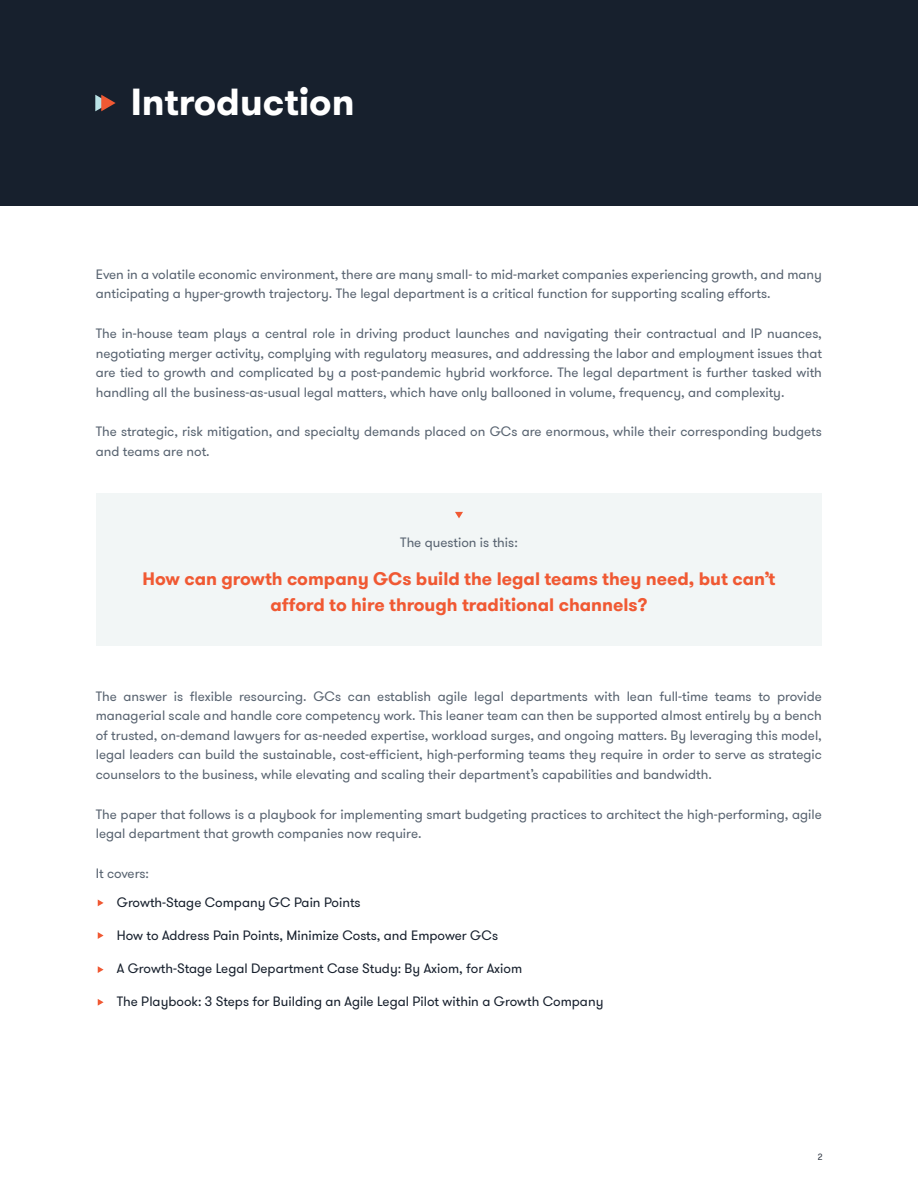
<style>
.page{position:relative;width:918px;height:1188px;background:#fff}
.page>*{position:absolute;margin:0;border:0;box-sizing:border-box;transform-origin:0 0}
.Paragraph{font:700 37.5px "GT Walsheim Pro";color:#fff}
.Paragraph-2{font:700 18px/25.5px "GT Walsheim Pro";color:#f05933;text-align:center}
.Paragraph-3{font:13.5px/19.5px "GT Walsheim Pro";color:#596471}
.Paragraph-4{font:13.5px "GT Walsheim Pro";color:#17202d}
.t1{font:9px "GT Walsheim Pro";color:#303743}
</style>
<div class="page">
<div style="left:0;top:0;width:918px;height:205px;background:#17202d"></div>
<svg style="left:95px;top:95px;width:21px;height:16px"></svg>
<div style="left:96px;top:494px;width:726px;height:152px;background:#f2f6f6"></div>
<svg style="left:98px;top:900px;width:6px;height:6px"></svg>
<svg style="left:98px;top:932px;width:6px;height:7px"></svg>
<svg style="left:98px;top:966px;width:6px;height:7px"></svg>
<svg style="left:98px;top:999px;width:6px;height:7px"></svg>
<svg style="left:455px;top:512px;width:8px;height:6px"></svg>
<p class="Paragraph" style="left:131px;top:77px;width:225px">Introduction</p>
<p class="Paragraph-3" style="left:96px;top:265px;width:728px">Even in a volatile economic environment, there are many small- to mid-market companies experiencing growth, and many anticipating a hyper-growth trajectory. The legal department is a critical function for supporting scaling efforts.</p>
<p class="Paragraph-3" style="left:96px;top:324px;width:728px;text-align:justify">The in-house team plays a central role in driving product launches and navigating their contractual and IP nuances, negotiating merger activity, complying with regulatory measures, and addressing the labor and employment issues that are tied to growth and complicated by a post-pandemic hybrid workforce. The legal department is further tasked with handling all the business-as-usual legal matters, which have only ballooned in volume, frequency, and complexity.</p>
<p class="Paragraph-3" style="left:96px;top:422px;width:728px">The strategic, risk mitigation, and specialty demands placed on GCs are enormous, while their corresponding budgets and teams are not.</p>
<p class="Paragraph-3" style="left:400px;top:533px;width:119px">The question is this:</p>
<p class="Paragraph-2" style="left:143px;top:566px;width:635px">How can growth company GCs build the legal teams they need, but can’t afford to hire through traditional channels?</p>
<p class="Paragraph-3" style="left:96px;top:687px;width:728px;text-align:justify">The answer is flexible resourcing. GCs can establish agile legal departments with lean full-time teams to provide managerial scale and handle core competency work. This leaner team can then be supported almost entirely by a bench of trusted, on-demand lawyers for as-needed expertise, workload surges, and ongoing matters. By leveraging this model, legal leaders can build the sustainable, cost-efficient, high-performing teams they require in order to serve as strategic counselors to the business, while elevating and scaling their department’s capabilities and bandwidth.</p>
<p class="Paragraph-3" style="left:96px;top:805px;width:728px">The paper that follows is a playbook for implementing smart budgeting practices to architect the high-performing, agile legal department that growth companies now require.</p>
<p class="Paragraph-3" style="left:96px;top:864px;width:55px">It covers:</p>
<p class="Paragraph-4" style="left:117px;top:894px;width:245px">Growth-Stage Company GC Pain Points</p>
<p class="Paragraph-4" style="left:117px;top:927px;width:383px">How to Address Pain Points, Minimize Costs, and Empower GCs</p>
<p class="Paragraph-4" style="left:117px;top:960px;width:407px">A Growth-Stage Legal Department Case Study: By Axiom, for Axiom</p>
<p class="Paragraph-4" style="left:117px;top:993px;width:488px">The Playbook: 3 Steps for Building an Agile Legal Pilot within a Growth Company</p>
<p class="t1" style="left:818px;top:1151px;width:6px">2</p>
</div>
